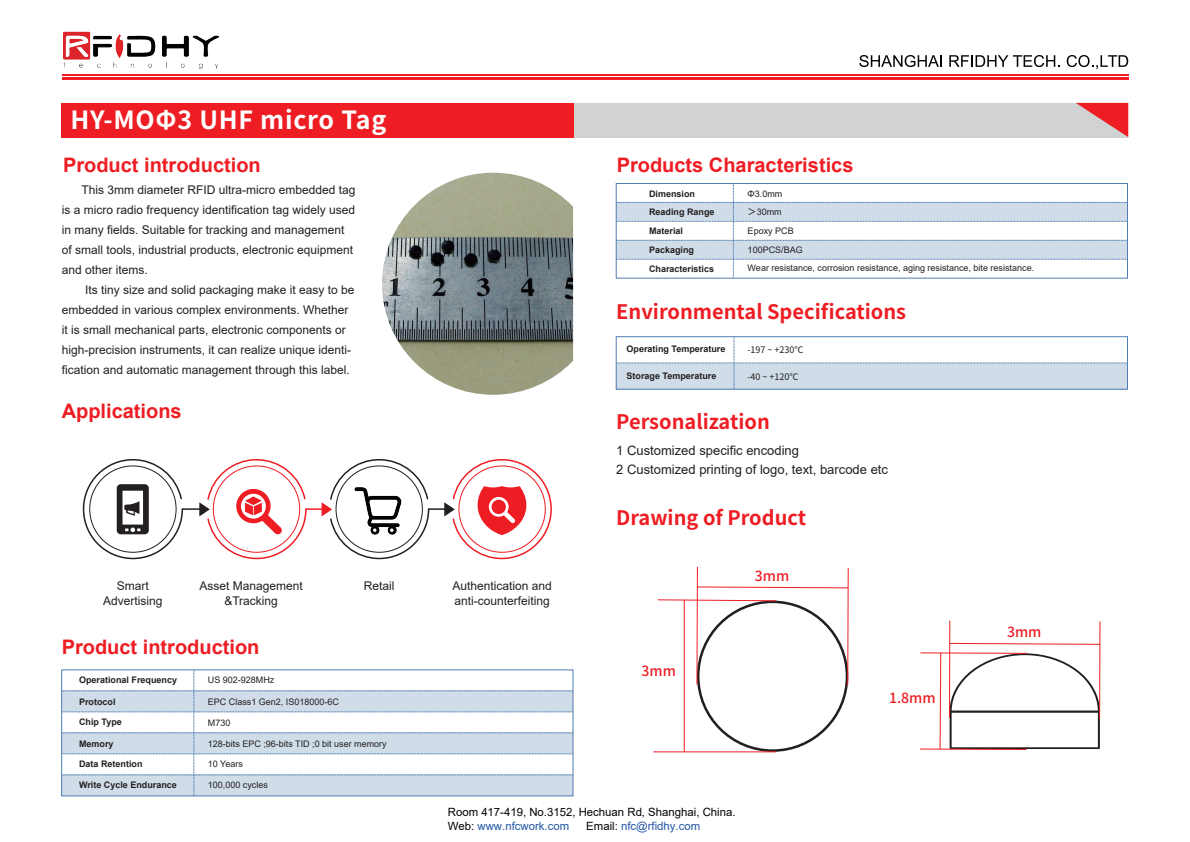
<style>
.page{position:relative;width:1190px;height:842px;background:#fff}
.page>*{position:absolute;margin:0;border:0;box-sizing:border-box;transform-origin:0 0}
.t1{font:700 25px "Source Han Sans SC";letter-spacing:.03em;color:#fff}
.t2{font:700 20px "Arial";color:#ee1d23}
.t3{font:700 20px "Source Han Sans SC";color:#ee1d23}
.t4{font:500 14px "Source Han Sans SC";color:#ee1d23}
.t5{font:13px/19px "Arial";color:#231f20}
.t6{font:12px/20px "Arial";color:#231f20}
.t7{font:11.4px/13.7px "Arial";color:#030303}
.t8{font:11.4px "Arial";color:#2356a6}
.t9{font:9px/18.1px "Arial";color:#231f20}
.t10{font:700 9px/18.5px "Arial";color:#231f20}
.t11{font:9px "Source Han Sans SC";color:#231f20}
.s1{font-family:"Source Han Sans SC";font-weight:500}
.s2{color:#2356a6}
.s3{color:#030303}
</style>
<div class="page">
<div style="left:62px;top:103px;width:1066px;height:34px;background:#d1d2d4"></div>
<div style="left:62px;top:103px;width:512px;height:34px;background:#ee1d23"></div>
<svg style="left:1076px;top:103px;width:52px;height:34px"></svg>
<img style="left:63px;top:31px;width:155px;height:38px">
<svg style="left:859px;top:55px;width:83px;height:12px"></svg>
<svg style="left:949px;top:55px;width:111px;height:12px"></svg>
<svg style="left:1066px;top:55px;width:62px;height:14px"></svg>
<hr style="left:62px;top:74px;width:1066px;height:1px;background:#ee1d23">
<hr style="left:62px;top:78px;width:1066px;height:2px;background:#ee1d23">
<svg style="left:62px;top:670px;width:511px;height:126px"></svg>
<svg style="left:615px;top:183px;width:513px;height:96px"></svg>
<svg style="left:616px;top:184px;width:511px;height:94px"></svg>
<svg style="left:82px;top:459px;width:470px;height:101px"></svg>
<svg style="left:615px;top:336px;width:513px;height:54px"></svg>
<hr style="left:653px;top:752px;width:123px;height:1px;background:#ee1d23">
<svg style="left:657px;top:566px;width:191px;height:186px"></svg>
<svg style="left:919px;top:620px;width:181px;height:130px"></svg>
<img style="left:382px;top:173px;width:191px;height:222px">
<h1 class="t1" style="left:71px;top:107px;width:317px">HY-MOΦ3 UHF micro Tag</h1>
<h2 class="t2" style="left:63px;top:151px;width:199px">Product introduction</h2>
<p class="t6" style="left:62px;top:180px;width:295px;text-indent:20px">This 3mm diameter RFID ultra-micro embedded tag is a micro radio frequency identification tag widely used in many fields. Suitable for tracking and management of small tools, industrial products, electronic equipment and other items.</p>
<p class="t6" style="left:62px;top:280px;width:294px;text-indent:23px">Its tiny size and solid packaging make it easy to be embedded in various complex environments. Whether it is small mechanical parts, electronic components or high-precision instruments, it can realize unique identi&shy;fication and automatic management through this label.</p>
<h2 class="t2" style="left:62px;top:396px;width:122px">Applications</h2>
<p class="t6" style="left:103px;top:579px;width:61px;line-height:14.4px;text-align:center">Smart<br>Advertising</p>
<p class="t6" style="left:199px;top:579px;width:105px;line-height:14.4px;text-align:center">Asset Management &amp;Tracking</p>
<p class="t6" style="left:364px;top:576px;width:32px">Retail</p>
<p class="t6" style="left:452px;top:579px;width:101px;line-height:14.4px">Authentication and anti-counterfeiting</p>
<h2 class="t2" style="left:62px;top:633px;width:199px">Product introduction</h2>
<p class="t10" style="left:79px;top:671px;width:100px">Operational Frequency</p>
<p class="t10" style="left:79px;top:692px;width:38px">Protocol</p>
<p class="t10" style="left:79px;top:713px;width:44px">Chip Type</p>
<p class="t10" style="left:79px;top:734px;width:36px">Memory</p>
<p class="t10" style="left:79px;top:754px;width:65px">Data Retention</p>
<p class="t10" style="left:79px;top:776px;width:99px">Write Cycle Endurance</p>
<p class="t9" style="left:208px;top:671px;width:68px">US 902-928MHz</p>
<p class="t9" style="left:208px;top:713px;width:24px">M730</p>
<p class="t9" style="left:208px;top:755px;width:37px">10 Years</p>
<p class="t9" style="left:208px;top:692px;width:133px">EPC Class1 Gen2, IS018000-6C</p>
<p class="t9" style="left:208px;top:734px;width:180px">128-bits EPC ;96-bits TID ;0 bit user memory</p>
<p class="t9" style="left:208px;top:776px;width:62px">100,000 cycles</p>
<h2 class="t2" style="left:617px;top:151px;width:238px">Products Characteristics</h2>
<p class="t10" style="left:649px;top:185px;width:48px">Dimension</p>
<p class="t10" style="left:649px;top:222px;width:36px">Material</p>
<p class="t10" style="left:649px;top:202px;width:67px">Reading Range</p>
<p class="t10" style="left:649px;top:241px;width:67px">Packaging<br>Characteristics</p>
<p class="t9" style="left:747px;top:184px;width:36px">Φ3.0mm<span class="s1">＞</span>30mm</p>
<p class="t9" style="left:747px;top:221px;width:57px;line-height:18.7px">Epoxy PCB<br>100PCS/BAG</p>
<p class="t9" style="left:747px;top:259px;width:288px">Wear resistance, corrosion resistance, aging resistance, bite resistance.</p>
<h2 class="t3" style="left:616px;top:301px;width:291px">Environmental Specifications</h2>
<p class="t10" style="left:626px;top:340px;width:100px">Operating Temperature</p>
<p class="t10" style="left:626px;top:366px;width:91px">Storage Temperature</p>
<p class="t11" style="left:747px;top:345px;width:58px">-197 ~ +230℃</p>
<p class="t11" style="left:747px;top:371px;width:53px">-40 ~ +120℃</p>
<h2 class="t3" style="left:616px;top:411px;width:155px">Personalization</h2>
<p class="t5" style="left:616px;top:440px;width:273px">1 Customized specific encoding<br>2 Customized printing of logo, text, barcode etc</p>
<h2 class="t3" style="left:616px;top:507px;width:191px">Drawing of Product</h2>
<p class="t4" style="left:641px;top:663px;width:36px">3mm</p>
<p class="t4" style="left:755px;top:568px;width:36px">3mm</p>
<p class="t4" style="left:889px;top:690px;width:48px">1.8mm</p>
<p class="t4" style="left:1007px;top:624px;width:36px">3mm</p>
<p class="t7" style="left:448px;top:805px;width:289px">Room 417-419, No.3152, Hechuan Rd, Shanghai, China.<br>Web: <span class="s2">www.nfcwork.com</span></p>
<p class="t8" style="left:586px;top:818px;width:115px"><span class="s3">Email:</span> nfc@rfidhy.com</p>
</div>
